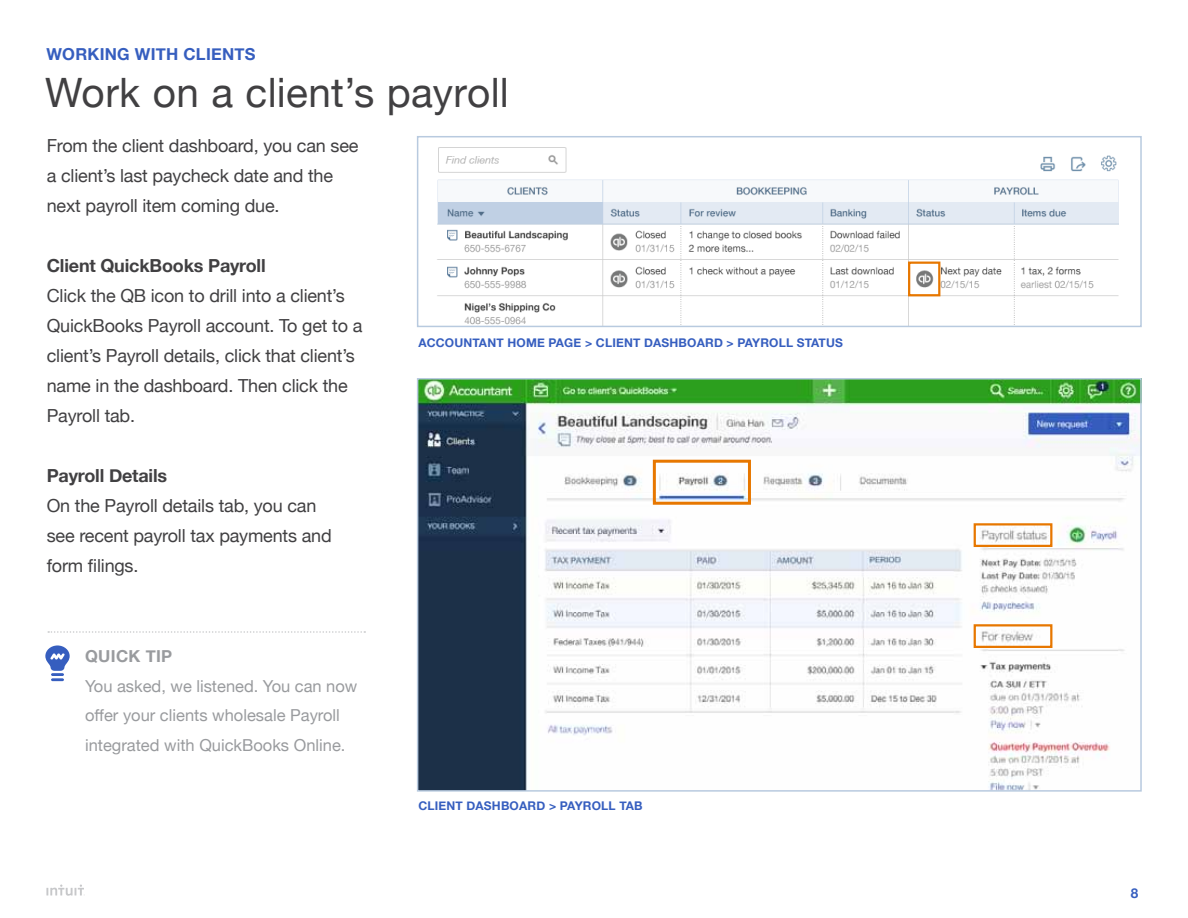
<style>
.page{position:relative;width:1188px;height:918px;background:#fff}
.page>*{position:absolute;margin:0;border:0;box-sizing:border-box;transform-origin:0 0}
.t1{font:40.5px "Helvetica Neue";letter-spacing:.01em;color:#414042}
.t2{font:18px/30px "Helvetica Neue";letter-spacing:-.01em;color:#414042}
.t3{font:700 18px "Helvetica Neue";letter-spacing:-.01em;color:#414042}
.t4{font:16.5px/30px "Helvetica Neue";color:#999b9e}
.t5{font:700 16.5px "Helvetica Neue";letter-spacing:.015em;color:#365ebf}
.t6{font:700 16.5px "Helvetica Neue";color:#999b9e}
.t7{font:700 13.5px "Helvetica Neue";color:#365ebf}
.t8{font:700 12px "Helvetica Neue";letter-spacing:.015em;color:#365ebf}
</style>
<div class="page">
<svg style="left:46px;top:885px;width:39px;height:11px"></svg>
<img style="left:437px;top:147px;width:682px;height:177px">
<div style="left:417px;top:136px;width:725px;height:191px;border:2px solid #b8cadf"></div>
<div style="left:908px;top:262px;width:32px;height:34px;border:2px solid #e77700"></div>
<img style="left:420px;top:381px;width:719px;height:408px">
<div style="left:417px;top:378px;width:725px;height:414px;border:2px solid #b8cadf"></div>
<svg style="left:45px;top:645px;width:25px;height:36px"></svg>
<svg style="left:48px;top:631px;width:317px;height:2px"></svg>
<div style="left:653px;top:460px;width:98px;height:45px;border:3px solid #e77700"></div>
<div style="left:974px;top:523px;width:78px;height:24px;border:2px solid #e77700"></div>
<div style="left:974px;top:624px;width:78px;height:24px;border:2px solid #e77700"></div>
<p class="t5" style="left:46px;top:41px;width:209px">WORKING WITH CLIENTS</p>
<h1 class="t1" style="left:45px;top:63px;width:465px">Work on a client’s payroll</h1>
<p class="t2" style="left:47px;top:131px;width:313px">From the client dashboard, you can see a client’s last paycheck date and the next payroll item coming due.</p>
<p class="t3" style="left:47px;top:251px;width:220px">CLIENT QUICKBOOKS PAYROLL</p>
<p class="t2" style="left:47px;top:281px;width:317px">Click the QB icon to drill into a client’s QuickBooks Payroll account. To get to a client’s Payroll details, click that client’s name in the dashboard. Then click the Payroll tab.</p>
<p class="t3" style="left:47px;top:461px;width:122px">PAYROLL DETAILS</p>
<p class="t2" style="left:47px;top:491px;width:286px">On the Payroll details tab, you can see recent payroll tax payments and form filings.</p>
<p class="t6" style="left:85px;top:643px;width:89px">QUICK TI P</p>
<p class="t4" style="left:85px;top:672px;width:274px">You asked, we listened. You can now offer your clients wholesale Payroll integrated with QuickBooks Online.</p>
<p class="t8" style="left:418px;top:333px;width:10px">ACC</p>
<p class="t8" style="left:445px;top:333px;width:391px">OUNTANT HOME PAGE &gt; CLIENT DASHBOARD &gt; PAYROLL STATUS</p>
<p class="t8" style="left:418px;top:797px;width:224px">CLIENT DASHBOARD &gt; PAYROLL TAB</p>
<p class="t7" style="left:1131px;top:882px;width:9px">8</p>
</div>
